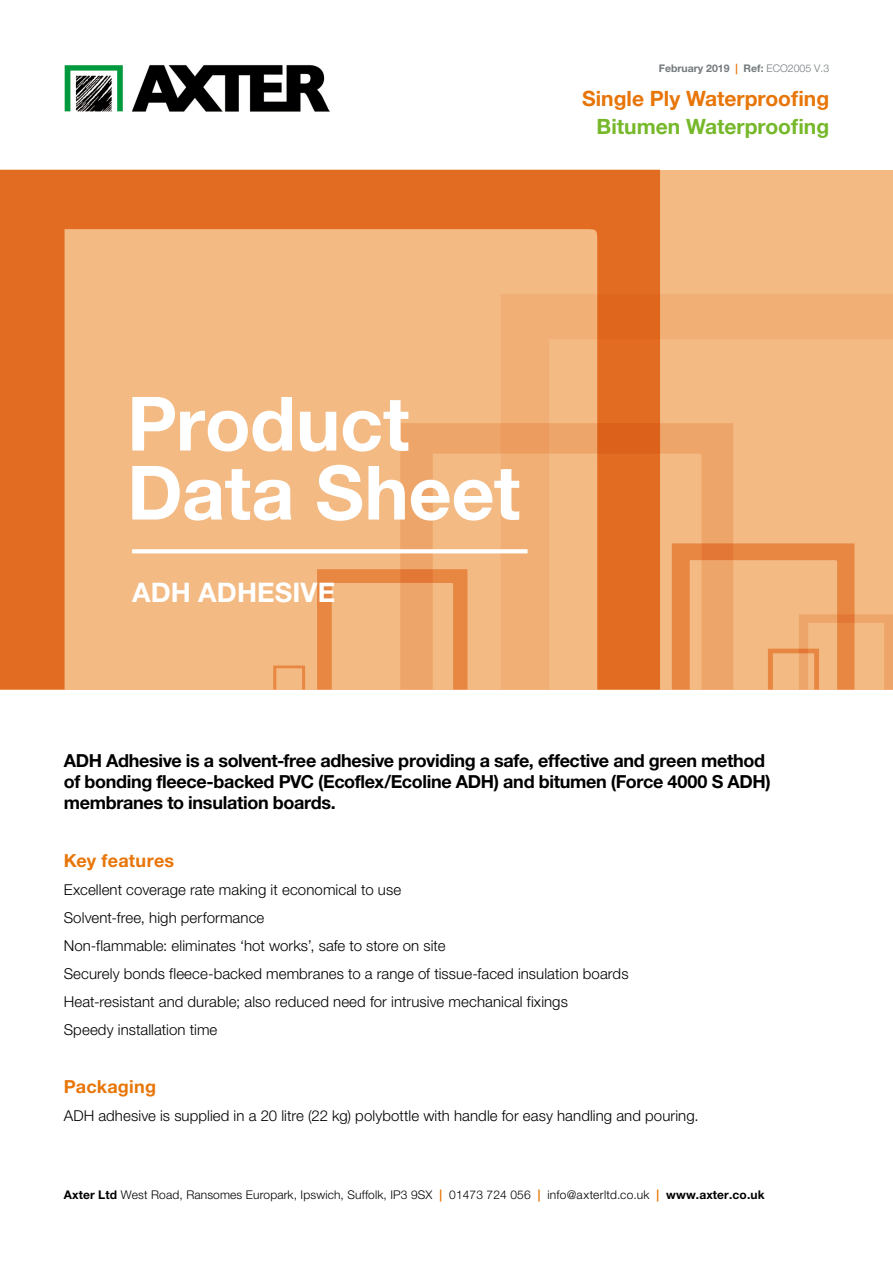
<style>
.page{position:relative;width:893px;height:1263px;background:#fff}
.page>*{position:absolute;margin:0;border:0;box-sizing:border-box;transform-origin:0 0}
.t1{font:700 75px/69px "Helvetica Neue LT";letter-spacing:-.005em;color:#fff}
.t2{font:700 27px "Helvetica Neue LT";letter-spacing:.005em;color:#fff}
.t3{font:700 21px "Helvetica Neue";color:#e87507}
.t4{font:700 21px "Helvetica Neue";color:#76b82a}
.t5{font:700 18px/21px "Helvetica Neue LT";letter-spacing:-.02em;color:#000}
.t6{font:700 18px "Helvetica Neue LT";letter-spacing:.015em;color:#e87507}
.t7{font:300 15px/28px "Helvetica Neue LT";letter-spacing:.005em;color:#000}
.t8{font:300 12px "Helvetica Neue LT";letter-spacing:.01em;color:#000}
.t9{font:700 10.5px "Helvetica Neue LT";color:#73797c}
.s1{color:#e87507}
.s2{font-weight:300}
.s3{font-weight:700}
.s4{font-weight:700;color:#e87507}
</style>
<div class="page">
<div style="left:0;top:170px;width:893px;height:519px;background:#f3ba83"></div>
<svg style="left:0;top:170px;width:660px;height:519px"></svg>
<svg style="left:501px;top:294px;width:392px;height:395px"></svg>
<svg style="left:273px;top:665px;width:32px;height:24px"></svg>
<svg style="left:132px;top:549px;width:396px;height:4px;background:#fefbf8"></svg>
<img style="left:64px;top:65px;width:266px;height:46px">
<p class="t9" style="left:659px;top:62px;width:172px">February 2019 <span class="s1">|</span> Ref: <span class="s2">ECO2005 V.3</span></p>
<h3 class="t3" style="left:582px;top:82px;width:248px">Single Ply Waterproofing</h3>
<h3 class="t4" style="left:597px;top:110px;width:234px">Bitumen Waterproofing</h3>
<h1 class="t1" style="left:127px;top:388px;width:395px">Product<br>Data Sheet</h1>
<h2 class="t2" style="left:132px;top:576px;width:205px">ADH ADHESIVE</h2>
<p class="t5" style="left:64px;top:750px;width:708px">ADH Adhesive is a solvent-free adhesive providing a safe, effective and green method of bonding fleece-backed PVC (Ecoflex/Ecoline ADH) and bitumen (Force 4000 S ADH) membranes to insulation boards.</p>
<p class="t6" style="left:64px;top:849px;width:112px">Key features</p>
<p class="t7" style="left:64px;top:875px;width:566px">Excellent coverage rate making it economical to use<br>Solvent-free, high performance<br>Non-flammable: eliminates ‘hot works’, safe to store on site<br>Securely bonds fleece-backed membranes to a range of tissue-faced insulation boards Heat-resistant and durable; also reduced need for intrusive mechanical fixings<br>Speedy installation time</p>
<p class="t6" style="left:64px;top:1075px;width:94px">Packaging</p>
<p class="t7" style="left:64px;top:1101px;width:636px">ADH adhesive is supplied in a 20 litre (22 kg) polybottle with handle for easy handling and pouring.</p>
<p class="t8" style="left:64px;top:1187px;width:702px"><span class="s3">Axter Ltd</span> West Road, Ransomes Europark, Ipswich, Suffolk, IP3 9SX <span class="s4">|</span> 01473 724 056 <span class="s4">|</span> info@axterltd.co.uk <span class="s4">|</span> <span class="s3">www.axter.co.uk</span></p>
</div>
